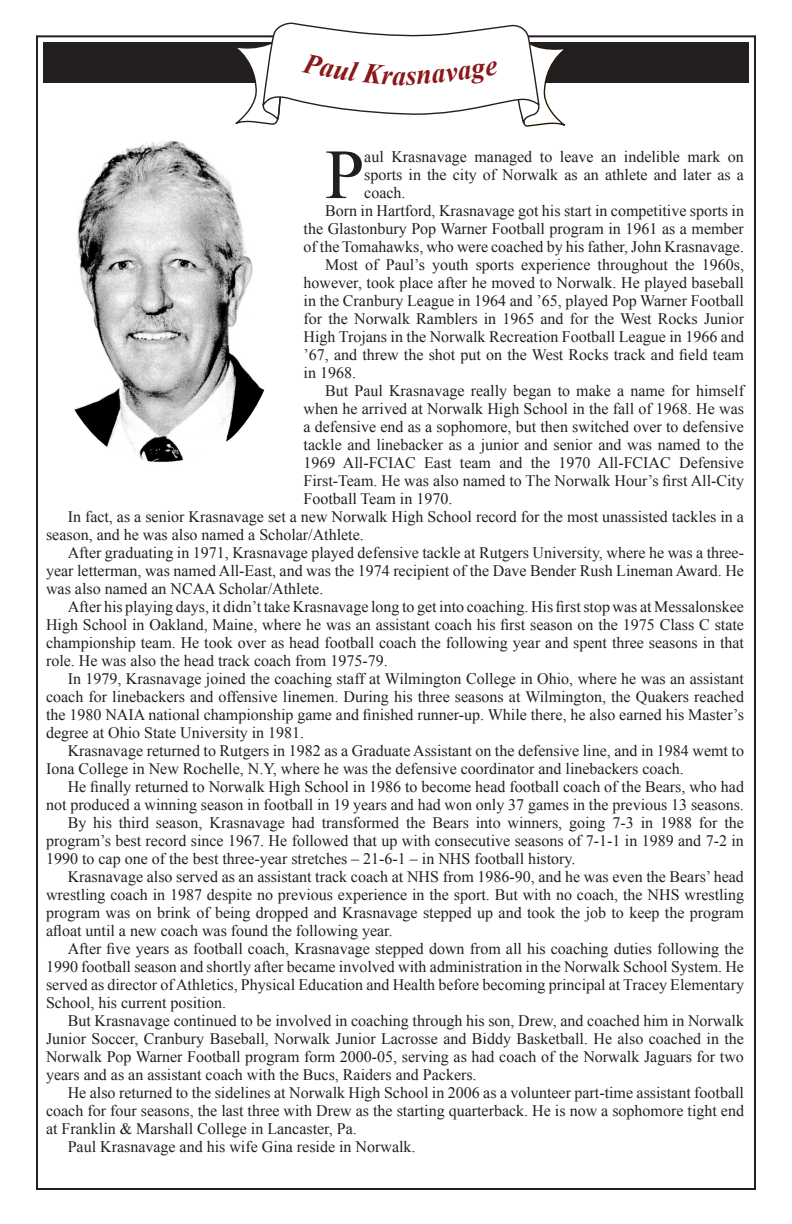
<style>
.page{position:relative;width:792px;height:1224px;background:#fff}
.page>*{position:absolute;margin:0;border:0;box-sizing:border-box;transform-origin:0 0}
.text_-_drop_cap{font:70.4px "Times New Roman";color:#231f20}
.t1{font:italic 700 28px "Times New Roman";color:#8a171a}
.text_-_indent{font:16px/18px "Times New Roman";color:#231f20;text-align:justify}
.text_-_drop_cap-2{font:16px/18px "Times New Roman";color:#231f20;text-align:justify}
</style>
<div class="page">
<div style="left:43px;top:42px;width:706px;height:41px;background:#231f20"></div>
<img style="left:52px;top:140px;width:224px;height:327px;border-radius:111px">
<svg style="left:232px;top:22px;width:335px;height:105px"></svg>
<h2 class="t1" style="left:392px;top:56px;width:16px">a</h2>
<p class="text_-_drop_cap" style="left:325px;top:125px;width:41px">P</p>
<p class="text_-_drop_cap-2" style="left:364px;top:147px;width:381px">aul Krasnavage managed to leave an indelible mark on sports in the city of Norwalk as an athlete and later as a coach.</p>
<p class="text_-_indent" style="left:304px;top:201px;width:442px;text-indent:22px">Born in Hartford, Krasnavage got his start in competitive sports in the Glastonbury Pop Warner Football program in 1961 as a member of the Tomahawks, who were coached by his father, John Krasnavage.</p>
<p class="text_-_indent" style="left:304px;top:255px;width:442px;text-indent:22px">Most of Paul’s youth sports experience throughout the 1960s, however, took place after he moved to Norwalk. He played baseball in the Cranbury League in 1964 and ’65, played Pop Warner Football for the Norwalk Ramblers in 1965 and for the West Rocks Junior High Trojans in the Norwalk Recreation Football League in 1966 and ’67, and threw the shot put on the West Rocks track and field team in 1968.</p>
<p class="text_-_indent" style="left:304px;top:381px;width:442px;text-indent:22px">But Paul Krasnavage really began to make a name for himself when he arrived at Norwalk High School in the fall of 1968. He was a defensive end as a sophomore, but then switched over to defensive tackle and linebacker as a junior and senior and was named to the 1969 All-FCIAC East team and the 1970 All-FCIAC Defensive First-Team. He was also named to The Norwalk Hour’s first All-City Football Team in 1970.</p>
<p class="text_-_indent" style="left:46px;top:507px;width:699px;text-indent:22px">In fact, as a senior Krasnavage set a new Norwalk High School record for the most unassisted tackles in a season, and he was also named a Scholar/Athlete.</p>
<p class="text_-_indent" style="left:46px;top:543px;width:699px;text-indent:22px">After graduating in 1971, Krasnavage played defensive tackle at Rutgers University, where he was a three&shy;year letterman, was named All-East, and was the 1974 recipient of the Dave Bender Rush Lineman Award. He was also named an NCAA Scholar/Athlete.</p>
<p class="text_-_indent" style="left:46px;top:597px;width:699px;text-indent:22px">After his playing days, it didn’t take Krasnavage long to get into coaching. His first stop was at Messalonskee High School in Oakland, Maine, where he was an assistant coach his first season on the 1975 Class C state championship team. He took over as head football coach the following year and spent three seasons in that role. He was also the head track coach from 1975-79.</p>
<p class="text_-_indent" style="left:46px;top:669px;width:699px;text-indent:22px">In 1979, Krasnavage joined the coaching staff at Wilmington College in Ohio, where he was an assistant coach for linebackers and offensive linemen. During his three seasons at Wilmington, the Quakers reached the 1980 NAIA national championship game and finished runner-up. While there, he also earned his Master’s degree at Ohio State University in 1981.</p>
<p class="text_-_indent" style="left:46px;top:741px;width:699px;text-indent:22px">Krasnavage returned to Rutgers in 1982 as a Graduate Assistant on the defensive line, and in 1984 wemt to<br>Iona College in New Rochelle, N.Y, where he was the defensive coordinator and linebackers coach.</p>
<p class="text_-_indent" style="left:46px;top:777px;width:699px;text-align:right">He finally returned to Norwalk High School in 1986 to become head football coach of the Bears, who had not produced a winning season in football in 19 years and had won only 37 games in the previous 13 seasons.</p>
<p class="text_-_indent" style="left:46px;top:813px;width:699px;text-indent:22px">By his third season, Krasnavage had transformed the Bears into winners, going 7-3 in 1988 for the program’s best record since 1967. He followed that up with consecutive seasons of 7-1-1 in 1989 and 7-2 in 1990 to cap one of the best three-year stretches – 21-6-1 – in NHS football history.</p>
<p class="text_-_indent" style="left:46px;top:867px;width:699px;text-indent:22px">Krasnavage also served as an assistant track coach at NHS from 1986-90, and he was even the Bears’ head wrestling coach in 1987 despite no previous experience in the sport. But with no coach, the NHS wrestling program was on brink of being dropped and Krasnavage stepped up and took the job to keep the program afloat until a new coach was found the following year.</p>
<p class="text_-_indent" style="left:46px;top:939px;width:699px;text-indent:22px">After five years as football coach, Krasnavage stepped down from all his coaching duties following the 1990 football season and shortly after became involved with administration in the Norwalk School System. He served as director of Athletics, Physical Education and Health before becoming principal at Tracey Elementary School, his current position.</p>
<p class="text_-_indent" style="left:46px;top:1011px;width:699px;text-indent:22px">But Krasnavage continued to be involved in coaching through his son, Drew, and coached him in Norwalk Junior Soccer, Cranbury Baseball, Norwalk Junior Lacrosse and Biddy Basketball. He also coached in the Norwalk Pop Warner Football program form 2000-05, serving as had coach of the Norwalk Jaguars for two years and as an assistant coach with the Bucs, Raiders and Packers.</p>
<p class="text_-_indent" style="left:46px;top:1083px;width:699px;text-indent:22px">He also returned to the sidelines at Norwalk High School in 2006 as a volunteer part-time assistant football coach for four seasons, the last three with Drew as the starting quarterback. He is now a sophomore tight end at Franklin &amp; Marshall College in Lancaster, Pa.</p>
<p class="text_-_indent" style="left:68px;top:1137px;width:349px">Paul Krasnavage and his wife Gina reside in Norwalk.</p>
</div>
